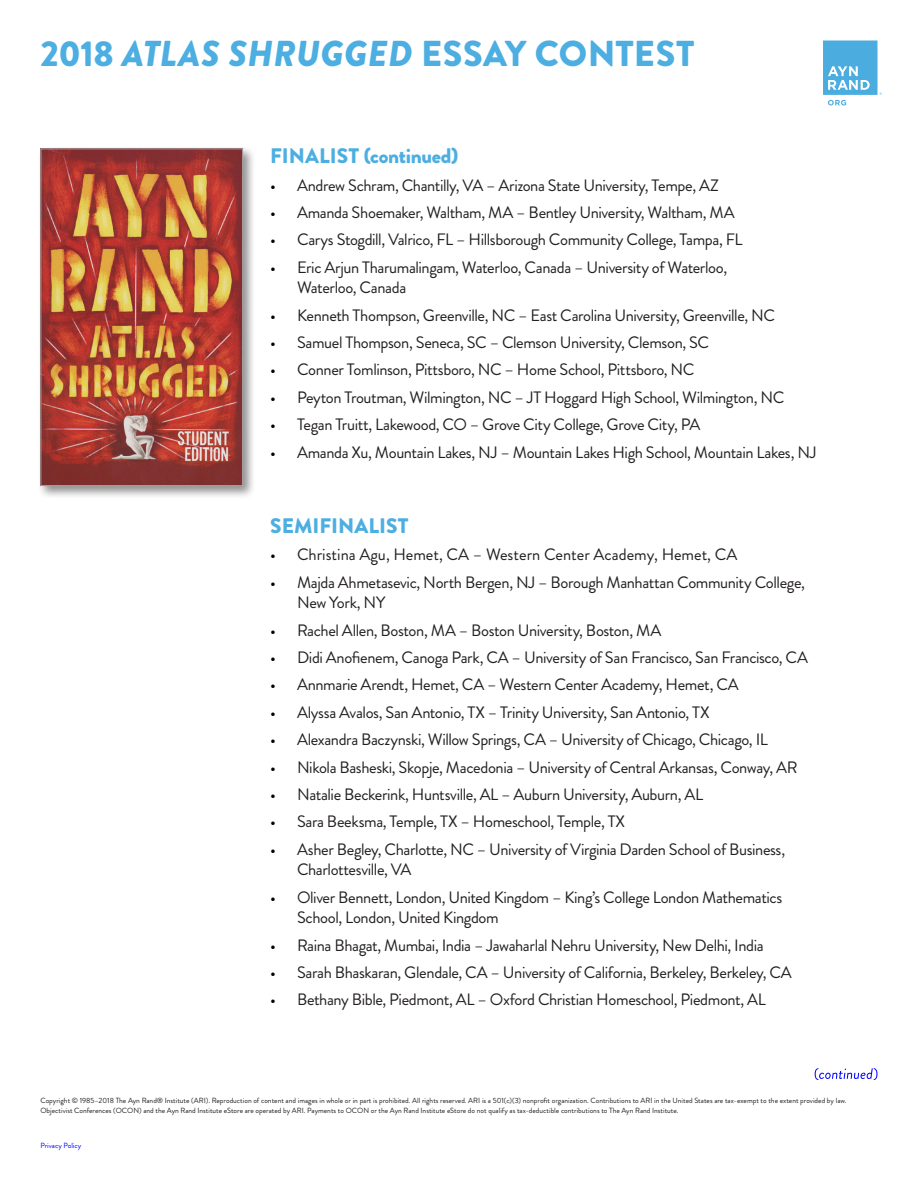
<style>
.page{position:relative;width:918px;height:1188px;background:#fff}
.page>*{position:absolute;margin:0;border:0;box-sizing:border-box;transform-origin:0 0}
.t1{font:900 36px "Brandon Grotesque";color:#4caee1}
._02_HEADING{font:900 21px "Brandon Grotesque";color:#4caee1}
.List_Paragraph{font:16.5px/20.7px "Brandon Grotesque";letter-spacing:-.025em;color:#231f20}
.List_Paragraph-2{font:16.5px "Brandon Grotesque";color:#231f20}
.t2{font:7.5px/10.5px "Brandon Grotesque";color:#231f20}
.t3{font:7.5px "Brandon Grotesque";color:#00f}
.s1{font-style:italic}
.s2{color:#000}
</style>
<div class="page">
<div style="left:37px;top:145px;width:219px;height:354px;background:#231f20;opacity:.5"></div>
<img style="left:42px;top:150px;width:199px;height:334px">
<div style="left:40px;top:148px;width:203px;height:338px;border:1px solid #a8a9ad"></div>
<svg style="left:823px;top:41px;width:59px;height:65px"></svg>
<svg style="left:815px;top:1068px;width:63px;height:12px"></svg>
<p class="t1" style="left:40px;top:28px;width:655px">2018 <span class="s1">ATLAS SHRUGGED</span> ESSAY CONTEST</p>
<p class="_02_HEADING" style="left:270px;top:141px;width:190px">FINALIST (continued)</p>
<p class="List_Paragraph" style="left:270px;top:175px;width:450px"><span class="s2">•</span> Andrew Schram, Chantilly, VA – Arizona State University, Tempe, AZ</p>
<p class="List_Paragraph" style="left:270px;top:202px;width:466px"><span class="s2">•</span> Amanda Shoemaker, Waltham, MA – Bentley University, Waltham, MA</p>
<p class="List_Paragraph" style="left:270px;top:230px;width:474px"><span class="s2">•</span> Carys Stogdill, Valrico, FL – Hillsborough Community College, Tampa, FL</p>
<p class="List_Paragraph" style="left:297px;top:257px;width:432px;text-indent:-27px"><span class="s2">•</span> Eric Arjun Tharumalingam, Waterloo, Canada – University of Waterloo,<br>Waterloo, Canada</p>
<p class="List_Paragraph" style="left:270px;top:305px;width:507px"><span class="s2">•</span> Kenneth Thompson, Greenville, NC – East Carolina University, Greenville, NC</p>
<p class="List_Paragraph" style="left:270px;top:332px;width:441px"><span class="s2">•</span> Samuel Thompson, Seneca, SC – Clemson University, Clemson, SC</p>
<p class="List_Paragraph" style="left:270px;top:360px;width:426px"><span class="s2">•</span> Conner Tomlinson, Pittsboro, NC – Home School, Pittsboro, NC</p>
<p class="List_Paragraph" style="left:270px;top:387px;width:516px"><span class="s2">•</span> Peyton Troutman, Wilmington, NC – JT Hoggard High School, Wilmington, NC</p>
<p class="List_Paragraph" style="left:270px;top:414px;width:432px"><span class="s2">•</span> Tegan Truitt, Lakewood, CO – Grove City College, Grove City, PA</p>
<p class="List_Paragraph" style="left:270px;top:442px;width:548px"><span class="s2">•</span> Amanda Xu, Mountain Lakes, NJ – Mountain Lakes High School, Mountain Lakes, NJ</p>
<p class="_02_HEADING" style="left:270px;top:511px;width:140px">SEMIFINALIST</p>
<p class="List_Paragraph-2" style="left:270px;top:543px;width:469px"><span class="s2">•</span> Christina Agu, Hemet, CA – Western Center Academy, Hemet, CA</p>
<p class="List_Paragraph" style="left:297px;top:572px;width:509px;text-indent:-27px"><span class="s2">•</span> Majda Ahmetasevic, North Bergen, NJ – Borough Manhattan Community College,<br>New York, NY</p>
<p class="List_Paragraph" style="left:270px;top:620px;width:393px"><span class="s2">•</span> Rachel Allen, Boston, MA – Boston University, Boston, MA</p>
<p class="List_Paragraph" style="left:270px;top:647px;width:540px"><span class="s2">•</span> Didi Anofienem, Canoga Park, CA – University of San Francisco, San Francisco, CA</p>
<p class="List_Paragraph" style="left:270px;top:675px;width:470px"><span class="s2">•</span> Annmarie Arendt, Hemet, CA – Western Center Academy, Hemet, CA</p>
<p class="List_Paragraph" style="left:270px;top:702px;width:441px"><span class="s2">•</span> Alyssa Avalos, San Antonio, TX – Trinity University, San Antonio, TX</p>
<p class="List_Paragraph" style="left:270px;top:729px;width:499px"><span class="s2">•</span> Alexandra Baczynski, Willow Springs, CA – University of Chicago, Chicago, IL</p>
<p class="List_Paragraph" style="left:270px;top:757px;width:529px"><span class="s2">•</span> Nikola Basheski, Skopje, Macedonia – University of Central Arkansas, Conway, AR</p>
<p class="List_Paragraph" style="left:270px;top:784px;width:435px"><span class="s2">•</span> Natalie Beckerink, Huntsville, AL – Auburn University, Auburn, AL</p>
<p class="List_Paragraph" style="left:270px;top:812px;width:357px"><span class="s2">•</span> Sara Beeksma, Temple, TX – Homeschool, Temple, TX</p>
<p class="List_Paragraph" style="left:297px;top:839px;width:490px;text-indent:-27px"><span class="s2">•</span> Asher Begley, Charlotte, NC – University of Virginia Darden School of Business,<br>Charlottesville, VA</p>
<p class="List_Paragraph" style="left:297px;top:887px;width:487px;text-indent:-27px"><span class="s2">•</span> Oliver Bennett, London, United Kingdom – King’s College London Mathematics<br>School, London, United Kingdom</p>
<p class="List_Paragraph" style="left:270px;top:935px;width:495px"><span class="s2">•</span> Raina Bhagat, Mumbai, India – Jawaharlal Nehru University, New Delhi, India</p>
<p class="List_Paragraph" style="left:270px;top:962px;width:523px"><span class="s2">•</span> Sarah Bhaskaran, Glendale, CA – University of California, Berkeley, Berkeley, CA</p>
<p class="List_Paragraph" style="left:270px;top:990px;width:497px"><span class="s2">•</span> Bethany Bible, Piedmont, AL – Oxford Christian Homeschool, Piedmont, AL</p>
<p class="t2" style="left:40px;top:1095px;width:808px">Copyright © 1985–2018 The Ayn Rand® Institute (ARI). Reproduction of content and images in whole or in part is prohibited. All rights reserved. ARI is a 501(c)(3) nonprofit organization. Contributions to ARI in the United States are tax-exempt to the extent provided by law.<br>Objectivist Conferences (OCON) and the Ayn Rand Institute eStore are operated by ARI. Payments to OCON or the Ayn Rand Institute eStore do not qualify as tax-deductible contributions to The Ayn Rand Institute.</p>
<p class="t3" style="left:40px;top:1140px;width:42px">Privacy Policy</p>
</div>
